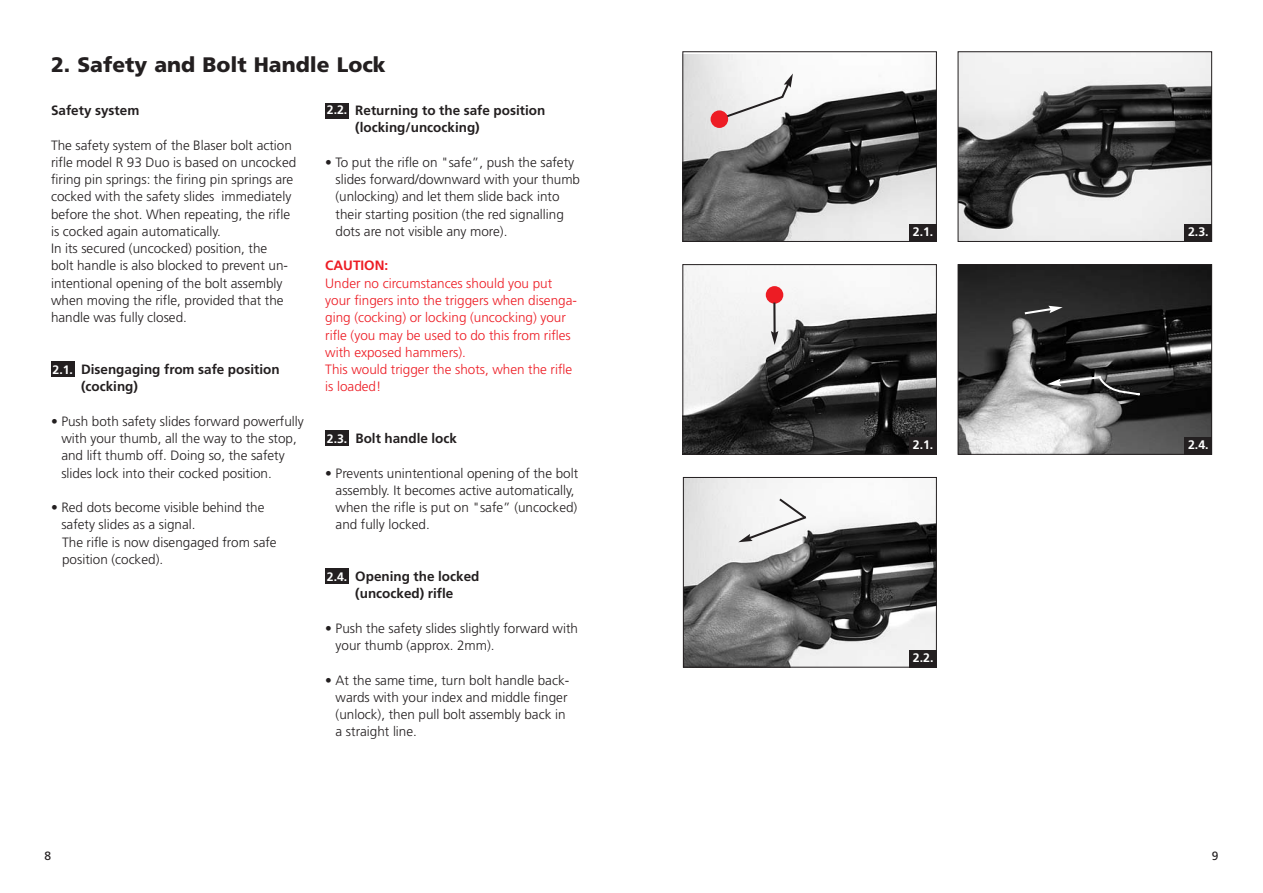
<style>
.page{position:relative;width:1263px;height:893px;background:#fff}
.page>*{position:absolute;margin:0;border:0;box-sizing:border-box;transform-origin:0 0}
.t1{font:900 21px "Frutiger";color:#231f20}
.t2{font:300 13.5px/17.2px "Frutiger";color:#231f20}
.t3{font:300 13.5px/17.2px "Frutiger";color:#ed1c24}
.t4{font:700 13.5px/17.2px "Frutiger";color:#231f20}
.t5{font:700 13.5px "Frutiger";color:#ed1c24}
.t6{font:700 12.3px "Frutiger";color:#fff}
.t7{font:12px "Frutiger";color:#231f20}
</style>
<div class="page">
<img style="left:684px;top:55px;width:251px;height:185px">
<div style="left:682px;top:51px;width:255px;height:191px;border:1px solid #231f20"></div>
<img style="left:684px;top:266px;width:251px;height:187px">
<div style="left:682px;top:264px;width:255px;height:191px;border:1px solid #231f20"></div>
<img style="left:685px;top:479px;width:250px;height:186px">
<div style="left:683px;top:477px;width:254px;height:190px;border:1px solid #231f20"></div>
<div style="left:909px;top:224px;width:28px;height:17px;background:#231f20"></div>
<div style="left:909px;top:437px;width:28px;height:17px;background:#231f20"></div>
<div style="left:909px;top:650px;width:28px;height:17px;background:#231f20"></div>
<svg style="left:723px;top:73px;width:70px;height:46px"></svg>
<div style="left:711px;top:110px;width:17px;height:18px;background:#ed1c24;border-radius:50%"></div>
<div style="left:766px;top:286px;width:17px;height:18px;background:#ed1c24;border-radius:50%"></div>
<svg style="left:738px;top:300px;width:70px;height:368px"></svg>
<img style="left:960px;top:53px;width:250px;height:187px">
<div style="left:958px;top:51px;width:254px;height:191px;border:1px solid #231f20"></div>
<div style="left:1185px;top:224px;width:27px;height:18px;background:#231f20"></div>
<img style="left:960px;top:266px;width:250px;height:187px">
<div style="left:958px;top:264px;width:254px;height:191px;border:1px solid #231f20"></div>
<div style="left:1185px;top:437px;width:27px;height:18px;background:#231f20"></div>
<svg style="left:1022px;top:306px;width:41px;height:10px"></svg>
<svg style="left:1047px;top:374px;width:98px;height:23px;background:#555"></svg>
<div style="left:51px;top:362px;width:24px;height:15px;background:#231f20"></div>
<div style="left:325px;top:569px;width:24px;height:15px;background:#231f20"></div>
<div style="left:325px;top:431px;width:24px;height:15px;background:#231f20"></div>
<div style="left:325px;top:103px;width:24px;height:15px;background:#231f20"></div>
<h1 class="t1" style="left:51px;top:56px;width:336px">2. Safety and Bolt Handle Lock</h1>
<p class="t4" style="left:51px;top:103px;width:90px">Safety system</p>
<p class="t2" style="left:51px;top:137px;width:247px">The safety system of the Blaser bolt action rifle model R 93 Duo is based on uncocked firing pin springs: the firing pin springs are cocked with the safety slides immediately before the shot. When repeating, the rifle is cocked again automatically.<br>In its secured (uncocked) position, the<br>bolt handle is also blocked to prevent un&shy;intentional opening of the bolt assembly when moving the rifle, provided that the handle was fully closed.</p>
<p class="t4" style="left:81px;top:362px;width:200px">Disengaging from safe position (cocking)</p>
<p class="t2" style="left:61px;top:413px;width:244px;text-indent:-10px">• Push both safety slides forward powerfully with your thumb, all the way to the stop, and lift thumb off. Doing so, the safety slides lock into their cocked position.</p>
<p class="t2" style="left:61px;top:500px;width:217px;text-indent:-10px">• Red dots become visible behind the safety slides as a signal.<br>The rifle is now disengaged from safe position (cocked).</p>
<p class="t4" style="left:355px;top:103px;width:191px">Returning to the safe position (locking/uncocking)</p>
<p class="t2" style="left:336px;top:155px;width:246px;text-indent:-10px">• To put the rifle on "safe”, push the safety slides forward/downward with your thumb (unlocking) and let them slide back into their starting position (the red signalling dots are not visible any more).</p>
<p class="t5" style="left:325px;top:260px;width:64px">CAUTION:</p>
<p class="t3" style="left:325px;top:275px;width:253px">Under no circumstances should you put your fingers into the triggers when disenga&shy;ging (cocking) or locking (uncocking) your rifle (you may be used to do this from rifles with exposed hammers).<br>This would trigger the shots, when the rifle is loaded!</p>
<p class="t6" style="left:327px;top:105px;width:22px">2.2.</p>
<p class="t6" style="left:53px;top:365px;width:22px">2.1.</p>
<p class="t4" style="left:355px;top:431px;width:103px">Bolt handle lock</p>
<p class="t2" style="left:336px;top:465px;width:244px;text-indent:-10px">• Prevents unintentional opening of the bolt assembly. It becomes active automatically, when the rifle is put on "safe” (uncocked) and fully locked.</p>
<p class="t4" style="left:355px;top:569px;width:126px">Opening the locked (uncocked) rifle</p>
<p class="t2" style="left:336px;top:620px;width:244px;text-indent:-10px">• Push the safety slides slightly forward with your thumb (approx. 2mm).</p>
<p class="t2" style="left:336px;top:672px;width:235px;text-indent:-10px">• At the same time, turn bolt handle back&shy;wards with your index and middle finger (unlock), then pull bolt assembly back in a straight line.</p>
<p class="t6" style="left:327px;top:434px;width:22px">2.3.</p>
<p class="t6" style="left:327px;top:572px;width:22px">2.4.</p>
<p class="t6" style="left:913px;top:227px;width:22px">2.1.</p>
<p class="t6" style="left:913px;top:440px;width:22px">2.1.</p>
<p class="t6" style="left:913px;top:653px;width:22px">2.2.</p>
<p class="t6" style="left:1188px;top:227px;width:22px">2.3.</p>
<p class="t6" style="left:1188px;top:440px;width:22px">2.4.</p>
<p class="t7" style="left:44px;top:851px;width:8px">8</p>
<p class="t7" style="left:1212px;top:851px;width:8px">9</p>
</div>
